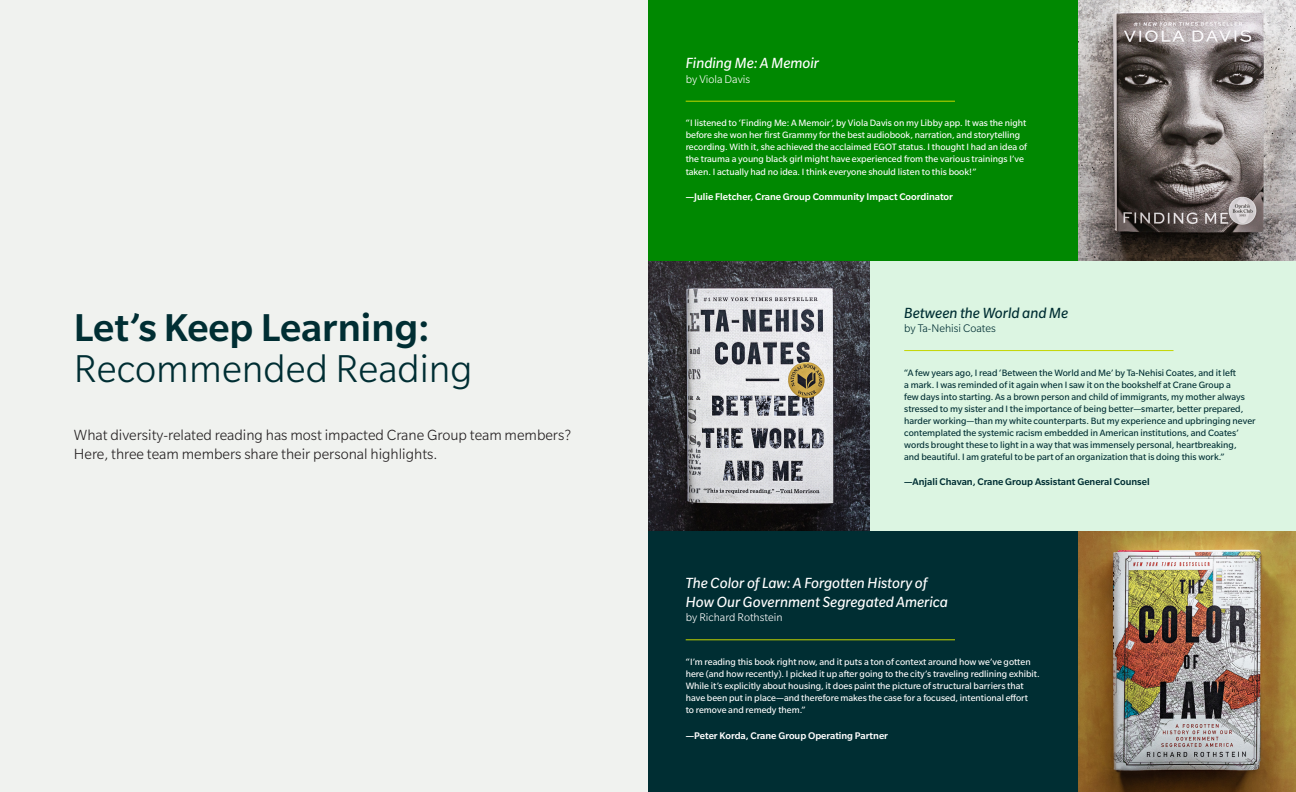
<style>
.page{position:relative;width:1296px;height:792px;background:#fff}
.page>*{position:absolute;margin:0;border:0;box-sizing:border-box;transform-origin:0 0}
.t1{font:500 42.2px "Slate Pro";color:#002e33}
.t2{font:300 42.2px "Slate Pro";color:#002e33}
.t3{font:300 16px/19.2px "Slate Pro";color:#231f20}
.t4{font:italic 16px/19.2px "Slate Pro";color:#fff}
.t5{font:italic 16px "Slate Pro";color:#002e33}
.t6{font:300 12px "Slate Pro";color:#fff}
.t7{font:300 12px "Slate Pro";color:#002e33}
.t8{font:500 10.5px "Slate Pro";color:#fff}
.t9{font:500 10.5px "Slate Pro";color:#002e33}
.t10{font:10px/12.1px "Slate Pro";color:#fff}
.t11{font:10px/12px "Slate Pro";color:#002e33}
</style>
<div class="page">
<div style="left:0;top:0;width:648px;height:792px;background:#f0f2ef"></div>
<div style="left:865px;top:261px;width:431px;height:270px;background:#dcf5e2"></div>
<div style="left:648px;top:531px;width:431px;height:261px;background:#002e33"></div>
<div style="left:648px;top:0;width:431px;height:261px;background:#008801"></div>
<hr style="left:686px;top:639px;width:269px;height:1px;background:#c4d600">
<img style="left:1079px;top:531px;width:217px;height:261px">
<img style="left:1079px;top:0;width:217px;height:261px">
<hr style="left:686px;top:101px;width:269px;height:1px;background:#c4d600">
<img style="left:648px;top:261px;width:222px;height:270px">
<hr style="left:904px;top:350px;width:270px;height:1px;background:#c4d600">
<p class="t1" style="left:74px;top:305px;width:357px">Let’s Keep Learning:</p>
<p class="t2" style="left:74px;top:347px;width:400px">Recommended Reading</p>
<p class="t3" style="left:74px;top:425px;width:499px">What diversity-related reading has most impacted Crane Group team members?<br>Here, three team members share their personal highlights.</p>
<p class="t4" style="left:686px;top:54px;width:135px">Finding Me: A Memoir</p>
<p class="t6" style="left:686px;top:73px;width:66px">by Viola Davis</p>
<p class="t10" style="left:686px;top:117px;width:343px">“I listened to ‘Finding Me: A Memoir’, by Viola Davis on my Libby app. It was the night before she won her first Grammy for the best audiobook, narration, and storytelling recording. With it, she achieved the acclaimed EGOT status. I thought I had an idea of the trauma a young black girl might have experienced from the various trainings I’ve taken. I actually had no idea. I think everyone should listen to this book!”</p>
<p class="t8" style="left:686px;top:191px;width:269px">—Julie Fletcher, Crane Group Community Impact Coordinator</p>
<p class="t5" style="left:904px;top:304px;width:166px">Between the World and Me</p>
<p class="t7" style="left:904px;top:322px;width:93px">by Ta-Nehisi Coates</p>
<p class="t11" style="left:904px;top:366px;width:353px">“A few years ago, I read ‘Between the World and Me’ by Ta-Nehisi Coates, and it left<br>a mark. I was reminded of it again when I saw it on the bookshelf at Crane Group a<br>few days into starting. As a brown person and child of immigrants, my mother always stressed to my sister and I the importance of being better—smarter, better prepared, harder working—than my white counterparts. But my experience and upbringing never contemplated the systemic racism embedded in American institutions, and Coates’ words brought these to light in a way that was immensely personal, heartbreaking,<br>and beautiful. I am grateful to be part of an organization that is doing this work.”</p>
<p class="t9" style="left:904px;top:476px;width:247px">—Anjali Chavan, Crane Group Assistant General Counsel</p>
<p class="t4" style="left:686px;top:573px;width:264px">The Color of Law: A Forgotten History of<br>How Our Government Segregated America</p>
<p class="t6" style="left:686px;top:611px;width:98px">by Richard Rothstein</p>
<p class="t10" style="left:686px;top:656px;width:356px">“I’m reading this book right now, and it puts a ton of context around how we’ve gotten here (and how recently). I picked it up after going to the city’s traveling redlining exhibit.<br>While it’s explicitly about housing, it does paint the picture of structural barriers that have been put in place—and therefore makes the case for a focused, intentional effort<br>to remove and remedy them.”</p>
<p class="t8" style="left:686px;top:730px;width:204px">—Peter Korda, Crane Group Operating Partner</p>
</div>
